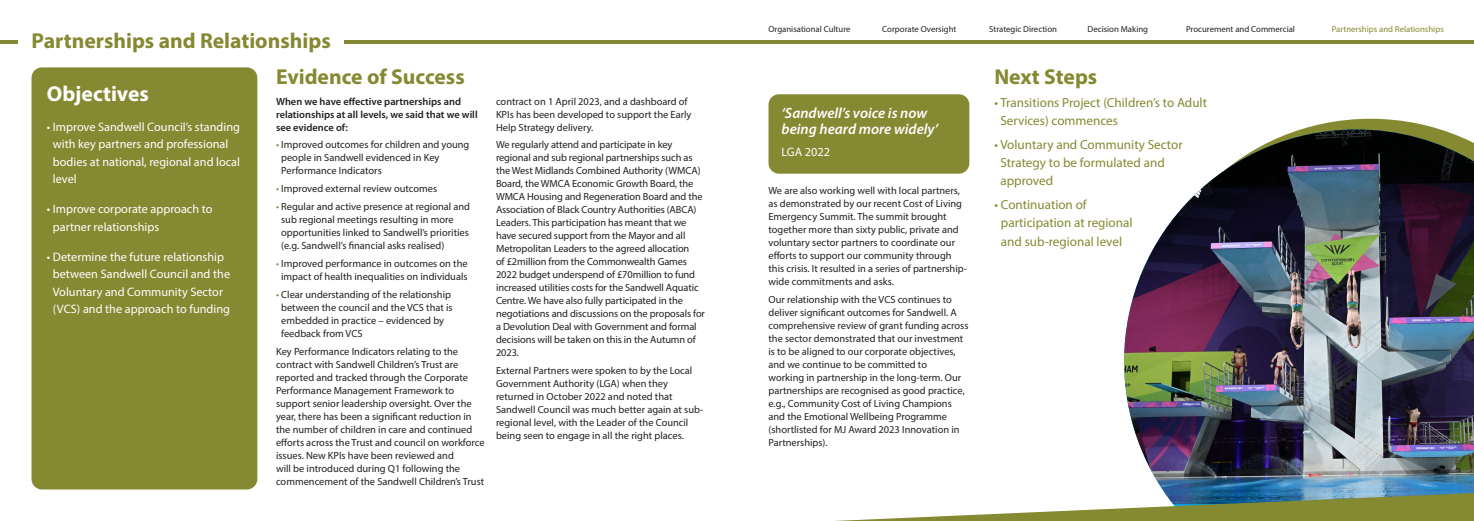
<style>
.page{position:relative;width:1474px;height:521px;background:#fff}
.page>*{position:absolute;margin:0;border:0;box-sizing:border-box;transform-origin:0 0}
.t1{font:700 21.61px "Myriad Pro";color:#858931}
.t2{font:700 21.61px "Myriad Pro";color:#fff}
.t3{font:italic 600 14.88px/16.6px "Myriad Pro";color:#fff}
.t4{font:13.12px/18.4px "Myriad Pro";color:#858931}
.t5{font:12.25px/17.5px "Myriad Pro";color:#fff}
.t6{font:10.41px/13px "Myriad Pro";color:#231f20}
.t7{font:600 10.41px/13px "Myriad Pro";color:#231f20}
.t8{font:8.75px "Myriad Pro";color:#231f20}
.t9{font:8.75px "Myriad Pro";color:#858931}
.s1{color:#858931}
</style>
<div class="page">
<svg style="left:1302px;top:119px;width:137px;height:10px"></svg>
<img style="left:1124px;top:129px;width:349px;height:364px">
<hr style="left:344px;top:40px;width:1129px;height:3px;background:#858931">
<hr style="left:0;top:40px;width:18px;height:3px;background:#858931">
<div style="left:32px;top:67px;width:225px;height:422px;background:#858931;border-radius:10px"></div>
<svg style="left:835px;top:493px;width:638px;height:28px"></svg>
<div style="left:768px;top:94px;width:201px;height:80px;background:#858931;border-radius:10px"></div>
<p class="t1" style="left:32px;top:26px;width:301px">Partnerships and Relationships</p>
<p class="t2" style="left:47px;top:80px;width:104px">Objectives</p>
<p class="t5" style="left:53px;top:118px;width:189px;text-indent:-6px">• Improve Sandwell Council’s standing with key partners and professional bodies at national, regional and local level</p>
<p class="t5" style="left:53px;top:200px;width:161px;text-indent:-6px">• Improve corporate approach to partner relationships</p>
<p class="t5" style="left:47px;top:248px;width:185px;text-align:center">• Determine the future relationship between Sandwell Council and the Voluntary and Community Sector (VCS) and the approach to funding</p>
<p class="t1" style="left:276px;top:62px;width:190px">Evidence of Success</p>
<p class="t7" style="left:276px;top:94px;width:203px">When we have effective partnerships and relationships at all levels, we said that we will see evidence of:</p>
<p class="t6" style="left:281px;top:138px;width:190px;text-indent:-5px"><span class="s1">•</span> Improved outcomes for children and young people in Sandwell evidenced in Key<br>Performance Indicators</p>
<p class="t6" style="left:276px;top:182px;width:163px"><span class="s1">•</span> Improved external review outcomes</p>
<p class="t6" style="left:281px;top:200px;width:190px;text-indent:-5px"><span class="s1">•</span> Regular and active presence at regional and sub regional meetings resulting in more opportunities linked to Sandwell’s priorities (e.g. Sandwell’s financial asks realised)</p>
<p class="t6" style="left:276px;top:257px;width:193px;text-align:center"><span class="s1">•</span> Improved performance in outcomes on the impact of health inequalities on individuals</p>
<p class="t6" style="left:281px;top:288px;width:173px;text-indent:-5px"><span class="s1">•</span> Clear understanding of the relationship between the council and the VCS that is embedded in practice – evidenced by feedback from VCS</p>
<p class="t6" style="left:276px;top:345px;width:210px">Key Performance Indicators relating to the contract with Sandwell Children’s Trust are reported and tracked through the Corporate Performance Management Framework to support senior leadership oversight. Over the year, there has been a significant reduction in the number of children in care and continued efforts across the Trust and council on workforce issues. New KPIs have been reviewed and<br>will be introduced during Q1 following the commencement of the Sandwell Children’s Trust</p>
<p class="t6" style="left:496px;top:94px;width:197px">contract on 1 April 2023, and a dashboard of<br>KPIs has been developed to support the Early<br>Help Strategy delivery.</p>
<p class="t6" style="left:496px;top:138px;width:210px">We regularly attend and participate in key regional and sub regional partnerships such as the West Midlands Combined Authority (WMCA)<br>Board, the WMCA Economic Growth Board, the WMCA Housing and Regeneration Board and the Association of Black Country Authorities (ABCA)<br>Leaders. This participation has meant that we have secured support from the Mayor and all Metropolitan Leaders to the agreed allocation<br>of £2million from the Commonwealth Games 2022 budget underspend of £70million to fund increased utilities costs for the Sandwell Aquatic Centre. We have also fully participated in the negotiations and discussions on the proposals for a Devolution Deal with Government and formal decisions will be taken on this in the Autumn of 2023.</p>
<p class="t6" style="left:496px;top:364px;width:209px">External Partners were spoken to by the Local Government Authority (LGA) when they returned in October 2022 and noted that Sandwell Council was much better again at sub&shy;regional level, with the Leader of the Council being seen to engage in all the right places.</p>
<p class="t8" style="left:768px;top:23px;width:83px">Organisational Culture</p>
<p class="t8" style="left:882px;top:23px;width:76px">Corporate Oversight</p>
<p class="t8" style="left:989px;top:23px;width:69px">Strategic Direction</p>
<p class="t8" style="left:1087px;top:23px;width:62px">Decision Making</p>
<p class="t8" style="left:1186px;top:23px;width:110px">Procurement and Commercial</p>
<p class="t9" style="left:1331px;top:23px;width:114px">Partnerships and Relationships</p>
<p class="t3" style="left:781px;top:104px;width:158px">‘Sandwell’s voice is now being heard more widely’</p>
<p class="t5" style="left:781px;top:142px;width:50px">LGA 2022</p>
<p class="t6" style="left:768px;top:184px;width:200px">We are also working well with local partners, as demonstrated by our recent Cost of Living Emergency Summit. The summit brought together more than sixty public, private and voluntary sector partners to coordinate our efforts to support our community through this crisis. It resulted in a series of partnership&shy;wide commitments and asks.</p>
<p class="t6" style="left:768px;top:293px;width:201px">Our relationship with the VCS continues to deliver significant outcomes for Sandwell. A comprehensive review of grant funding across the sector demonstrated that our investment is to be aligned to our corporate objectives, and we continue to be committed to<br>working in partnership in the long-term. Our partnerships are recognised as good practice, e.g., Community Cost of Living Champions and the Emotional Wellbeing Programme (shortlisted for MJ Award 2023 Innovation in Partnerships).</p>
<p class="t1" style="left:994px;top:62px;width:104px">Next Steps</p>
<p class="t4" style="left:1000px;top:93px;width:208px;text-indent:-6px">• Transitions Project (Children’s to Adult<br>Services) commences</p>
<p class="t4" style="left:1000px;top:135px;width:184px;text-indent:-6px">• Voluntary and Community Sector<br>Strategy to be formulated and approved</p>
<p class="t4" style="left:1000px;top:195px;width:133px;text-indent:-6px">• Continuation of participation at regional and sub-regional level</p>
</div>
